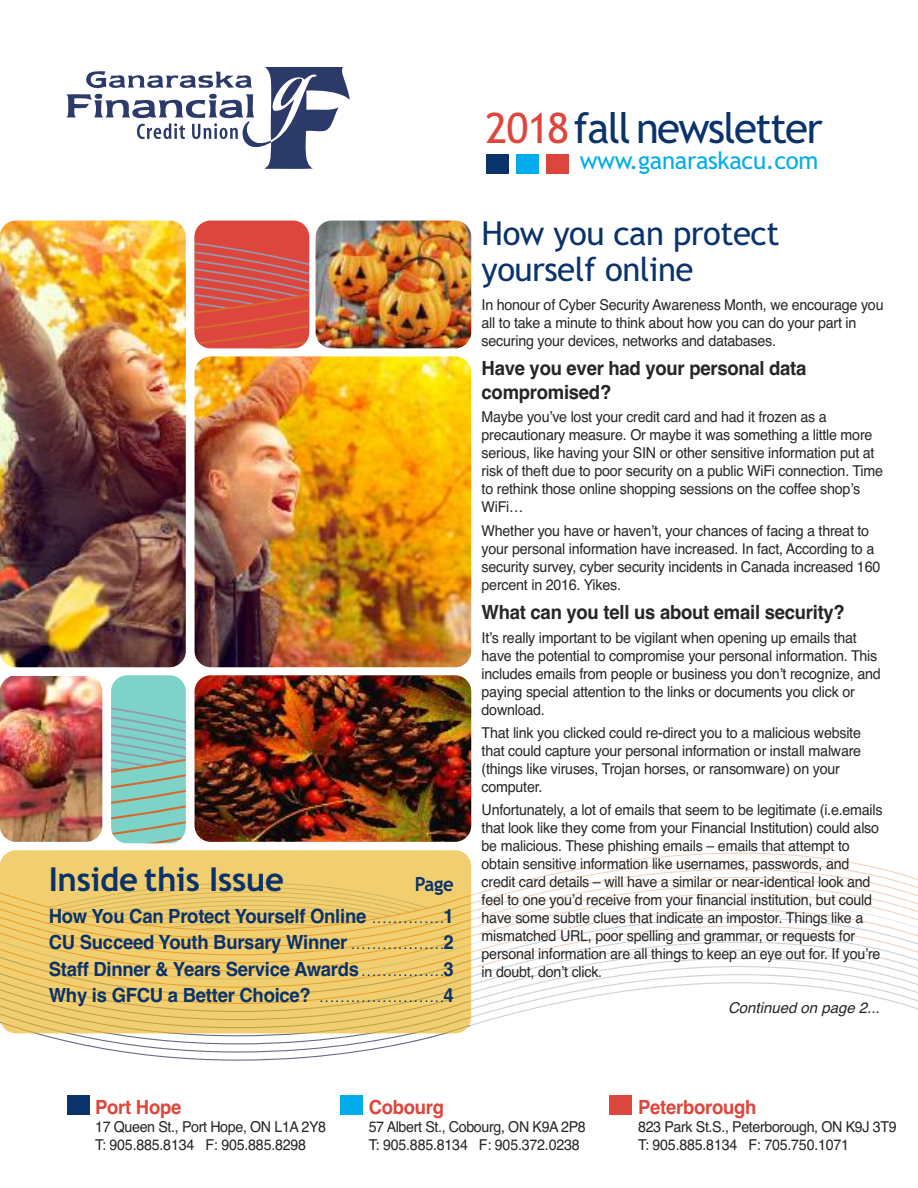
<style>
.page{position:relative;width:918px;height:1188px;background:#fff}
.page>*{position:absolute;margin:0;border:0;box-sizing:border-box;transform-origin:0 0}
.t1{font:42px "Trebuchet MS";letter-spacing:-.04em;color:#0a326b}
.t2{font:33px/36px "Trebuchet MS";letter-spacing:-.015em;color:#0a326b}
.t3{font:700 33px "Trebuchet MS";letter-spacing:-.01em;color:#0a326b}
.t4{font:24px "Trebuchet MS";letter-spacing:-.015em;color:#00acec}
.t5{font:700 19.5px/26.4px "Helvetica";letter-spacing:-.015em;color:#0a326b;text-align:justify;scale:.95 1}
.t6{font:700 19.5px/24px "Helvetica";letter-spacing:-.015em;color:#272526;scale:.95 1}
.t7{font:700 19.5px "Helvetica";letter-spacing:-.015em;color:#dd463c;scale:.95 1}
.t8{font:700 19.5px "Trebuchet MS";color:#0a326b;scale:.95 1}
.t9{font:15px/18px "Helvetica";letter-spacing:-.015em;color:#272526;scale:.95 1}
.t10{font:italic 15px "Helvetica";color:#272526}
.s1{color:#dd463c}
.s2{font-size:10.5px}
</style>
<div class="page">
<svg style="left:66px;top:67px;width:284px;height:102px"></svg>
<img style="left:0;top:221px;width:186px;height:446px;border-radius:16px">
<img style="left:0;top:676px;width:102px;height:165px;border-radius:16px">
<svg style="left:194px;top:221px;width:115px;height:127px;background:#d65248"></svg>
<img style="left:195px;top:356px;width:276px;height:311px;border-radius:16px">
<img style="left:195px;top:675px;width:276px;height:167px;border-radius:16px">
<div style="left:487px;top:154px;width:22px;height:20px;background:#0a326b"></div>
<div style="left:517px;top:154px;width:22px;height:20px;background:#00acec"></div>
<div style="left:547px;top:154px;width:22px;height:20px;background:#dd463c"></div>
<img style="left:316px;top:221px;width:155px;height:127px;border-radius:16px">
<div style="left:67px;top:1095px;width:23px;height:20px;background:#0a326b"></div>
<div style="left:340px;top:1095px;width:23px;height:20px;background:#00acec"></div>
<div style="left:610px;top:1095px;width:22px;height:20px;background:#dd463c"></div>
<svg style="left:0;top:1021px;width:470px;height:40px"></svg>
<svg style="left:111px;top:675px;width:75px;height:168px;background:#87c8bc"></svg>
<div style="left:0;top:850px;width:471px;height:183px;background:#ecbb33;border-radius:16px;opacity:.7"></div>
<h1 class="t1" style="left:485px;top:104px;width:339px"><span class="s1">2018</span>fall newsletter</h1>
<h2 class="t3" style="left:49px;top:861px;width:237px">Inside this Issue</h2>
<h3 class="t8" style="left:415px;top:873px;width:43px">Page</h3>
<h3 class="t5" style="left:49px;top:903px;width:428px">How You Can Protect Yourself Online <span class="s2">. . . . . . . . . . . . . .</span>1<br>CU Succeed Youth Bursary Winner <span class="s2">. . . . . . . . . . . . . . . . . .</span>2<br>Staff Dinner &amp; Years Service Awards <span class="s2">. . . . . . . . . . . . . . . .</span>3<br>Why is GFCU a Better Choice? <span class="s2">. . . . . . . . . . . . . . . . . . . . . . . .</span>4</h3>
<h3 class="t4" style="left:580px;top:147px;width:240px">www.ganaraskacu.com</h3>
<h2 class="t2" style="left:482px;top:216px;width:299px">How you can protect yourself online</h2>
<p class="t9" style="left:482px;top:296px;width:425px">In honour of Cyber Security Awareness Month, we encourage you all to take a minute to think about how you can do your part in securing your devices, networks and databases.</p>
<h3 class="t6" style="left:482px;top:356px;width:343px">Have you ever had your personal data compromised?</h3>
<p class="t9" style="left:482px;top:408px;width:424px">Maybe you’ve lost your credit card and had it frozen as a precautionary measure. Or maybe it was something a little more serious, like having your SIN or other sensitive information put at risk of theft due to poor security on a public WiFi connection. Time to rethink those online shopping sessions on the coffee shop’s WiFi…</p>
<p class="t9" style="left:482px;top:522px;width:421px">Whether you have or haven’t, your chances of facing a threat to your personal information have increased. In fact, According to a security survey, cyber security incidents in Canada increased 160 percent in 2016. Yikes.</p>
<h3 class="t6" style="left:482px;top:601px;width:384px">What can you tell us about email security?</h3>
<p class="t9" style="left:482px;top:629px;width:422px">It’s really important to be vigilant when opening up emails that have the potential to compromise your personal information. This includes emails from people or business you don’t recognize, and paying special attention to the links or documents you click or download.</p>
<p class="t9" style="left:482px;top:724px;width:401px">That link you clicked could re-direct you to a malicious website that could capture your personal information or install malware (things like viruses, Trojan horses, or ransomware) on your computer.</p>
<p class="t9" style="left:482px;top:801px;width:424px">Unfortunately, a lot of emails that seem to be legitimate (i.e.emails that look like they come from your Financial Institution) could also be malicious. These phishing emails – emails that attempt to obtain sensitive information like usernames, passwords, and credit card details – will have a similar or near-identical look and feel to one you’d receive from your financial institution, but could have some subtle clues that indicate an impostor. Things like a mismatched URL, poor spelling and grammar, or requests for personal information are all things to keep an eye out for. If you’re in doubt, don’t click.</p>
<p class="t10" style="left:728px;top:999px;width:153px">Continued on page 2...</p>
<h3 class="t7" style="left:95px;top:1096px;width:92px">Port Hope</h3>
<p class="t9" style="left:95px;top:1118px;width:245px">17 Queen St., Port Hope, ON L1A 2Y8<br>T: 905.885.8134 F: 905.885.8298</p>
<h3 class="t7" style="left:369px;top:1096px;width:81px">Cobourg</h3>
<p class="t9" style="left:369px;top:1118px;width:230px">57 Albert St., Cobourg, ON K9A 2P8<br>T: 905.885.8134 F: 905.372.0238</p>
<h3 class="t7" style="left:638px;top:1096px;width:126px">Peterborough</h3>
<p class="t9" style="left:638px;top:1118px;width:274px">823 Park St.S., Peterborough, ON K9J 3T9<br>T: 905.885.8134 F: 705.750.1071</p>
</div>
